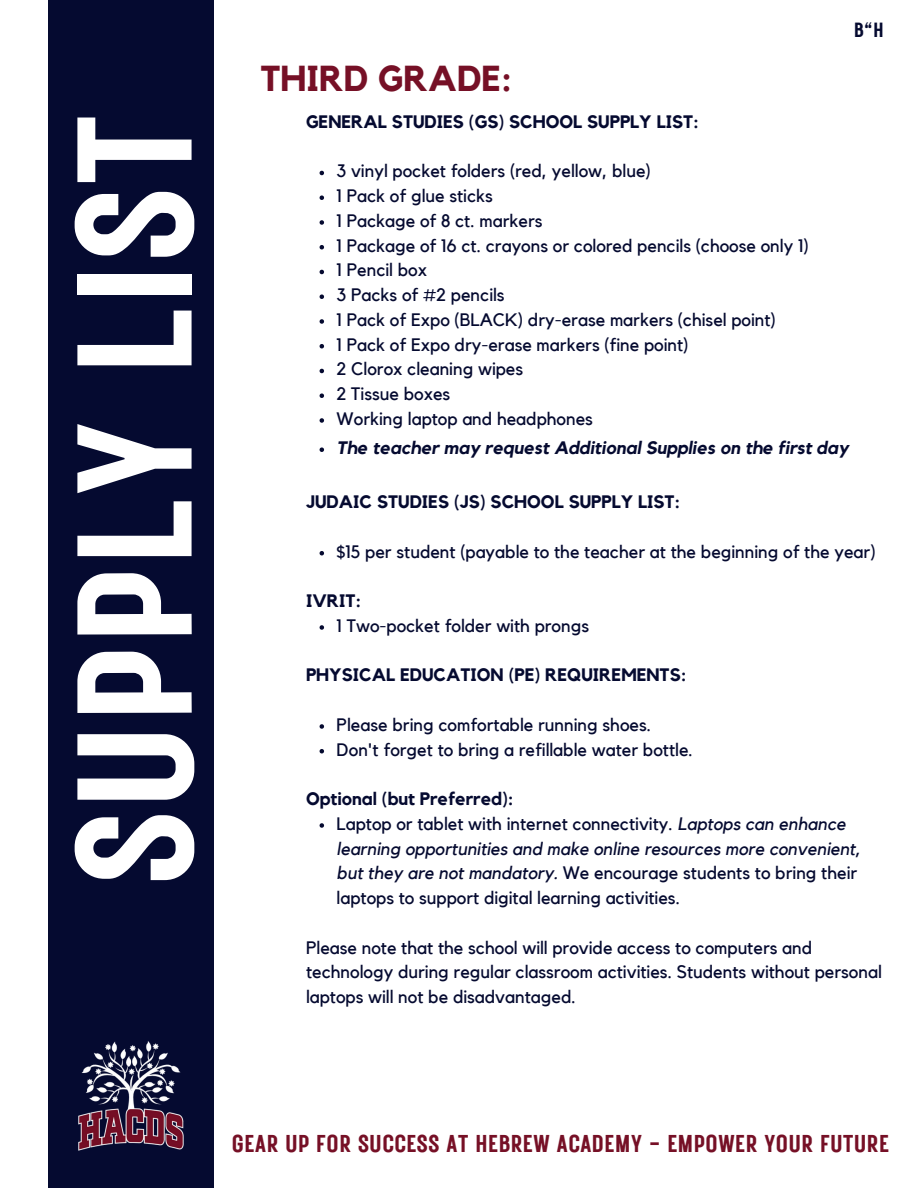
<style>
.page{position:relative;width:918px;height:1188px;background:#fff}
.page>*{position:absolute;margin:0;border:0;box-sizing:border-box;transform-origin:0 0}
.t1{font:163.05px "Rustic Printed";color:#fff}
.t2{font:700 36px "Kollektif";color:#761026}
.t3{font:24.3px "Rustic Printed";color:#761026}
.t4{font:20.55px "Rustic Printed";color:#050a30}
.t5{font:18px/24.8px "Kollektif";color:#050a30}
.t6{font:700 18px "Kollektif";color:#050a30}
.t7{font:italic 700 18px "Kollektif";color:#050a30}
.s1{font-style:italic}
</style>
<div class="page">
<div style="left:48px;top:0;width:166px;height:1188px;background:#050a30"></div>
<img style="left:78px;top:1041px;width:106px;height:110px">
<svg style="left:320px;top:171px;width:4px;height:4px"></svg>
<svg style="left:320px;top:195px;width:4px;height:5px"></svg>
<svg style="left:320px;top:220px;width:4px;height:5px"></svg>
<svg style="left:320px;top:245px;width:4px;height:4px"></svg>
<svg style="left:320px;top:270px;width:4px;height:4px"></svg>
<svg style="left:320px;top:294px;width:4px;height:5px"></svg>
<svg style="left:320px;top:319px;width:4px;height:5px"></svg>
<svg style="left:320px;top:344px;width:4px;height:4px"></svg>
<svg style="left:320px;top:369px;width:4px;height:4px"></svg>
<svg style="left:320px;top:393px;width:4px;height:5px"></svg>
<svg style="left:320px;top:418px;width:4px;height:5px"></svg>
<svg style="left:320px;top:447px;width:4px;height:5px"></svg>
<svg style="left:320px;top:551px;width:4px;height:4px"></svg>
<svg style="left:320px;top:625px;width:4px;height:5px"></svg>
<svg style="left:320px;top:724px;width:4px;height:5px"></svg>
<svg style="left:320px;top:749px;width:4px;height:4px"></svg>
<svg style="left:320px;top:823px;width:4px;height:5px"></svg>
<p class="t1" style="left:25px;top:887px;width:775px;rotate:-90deg">SUPPLY LIST</p>
<h4 class="t2" style="left:260px;top:62px;width:253px">THIRD GRADE:</h4>
<h2 class="t4" style="left:854px;top:16px;width:32px">B"H</h2>
<p class="t6" style="left:306px;top:113px;width:394px">GENERAL STUDIES (GS) SCHOOL SUPPLY LIST:</p>
<p class="t5" style="left:337px;top:160px;width:316px">3 vinyl pocket folders (red, yellow, blue)</p>
<p class="t5" style="left:337px;top:184px;width:158px">1 Pack of glue sticks</p>
<p class="t5" style="left:337px;top:209px;width:207px">1 Package of 8 ct. markers</p>
<p class="t5" style="left:337px;top:234px;width:474px">1 Package of 16 ct. crayons or colored pencils (choose only 1)</p>
<p class="t5" style="left:337px;top:259px;width:92px">1 Pencil box</p>
<p class="t5" style="left:337px;top:283px;width:170px">3 Packs of #2 pencils</p>
<p class="t5" style="left:337px;top:308px;width:441px">1 Pack of Expo (BLACK) dry-erase markers (chisel point)</p>
<p class="t5" style="left:337px;top:333px;width:354px">1 Pack of Expo dry-erase markers (fine point)</p>
<p class="t5" style="left:337px;top:358px;width:188px">2 Clorox cleaning wipes</p>
<p class="t5" style="left:337px;top:382px;width:115px">2 Tissue boxes</p>
<p class="t5" style="left:337px;top:407px;width:258px">Working laptop and headphones</p>
<h5 class="t7" style="left:337px;top:440px;width:514px">The teacher may request Additional Supplies on the first day</h5>
<p class="t6" style="left:306px;top:494px;width:376px">JUDAIC STUDIES (JS) SCHOOL SUPPLY LIST:</p>
<h5 class="t5" style="left:337px;top:540px;width:541px">$15 per student (payable to the teacher at the beginning of the year)</h5>
<p class="t6" style="left:306px;top:593px;width:57px">IVRIT:</p>
<h5 class="t5" style="left:337px;top:614px;width:254px">1 Two-pocket folder with prongs</h5>
<p class="t6" style="left:306px;top:667px;width:382px">PHYSICAL EDUCATION (PE) REQUIREMENTS:</p>
<p class="t5" style="left:337px;top:713px;width:316px">Please bring comfortable running shoes.</p>
<h6 class="t5" style="left:337px;top:738px;width:358px">Don't forget to bring a refillable water bottle.</h6>
<p class="t6" style="left:306px;top:791px;width:209px">Optional (but Preferred):</p>
<p class="t5" style="left:337px;top:812px;width:526px">Laptop or tablet with internet connectivity. <span class="s1">Laptops can enhance learning opportunities and make online resources more convenient, but they are not mandatory.</span> We encourage students to bring their laptops to support digital learning activities.</p>
<h3 class="t5" style="left:306px;top:936px;width:577px">Please note that the school will provide access to computers and technology during regular classroom activities. Students without personal laptops will not be disadvantaged.</h3>
<h5 class="t3" style="left:232px;top:1127px;width:659px">GEAR UP FOR SUCCESS AT HEBREW ACADEMY - EMPOWER YOUR FUTURE</h5>
</div>
